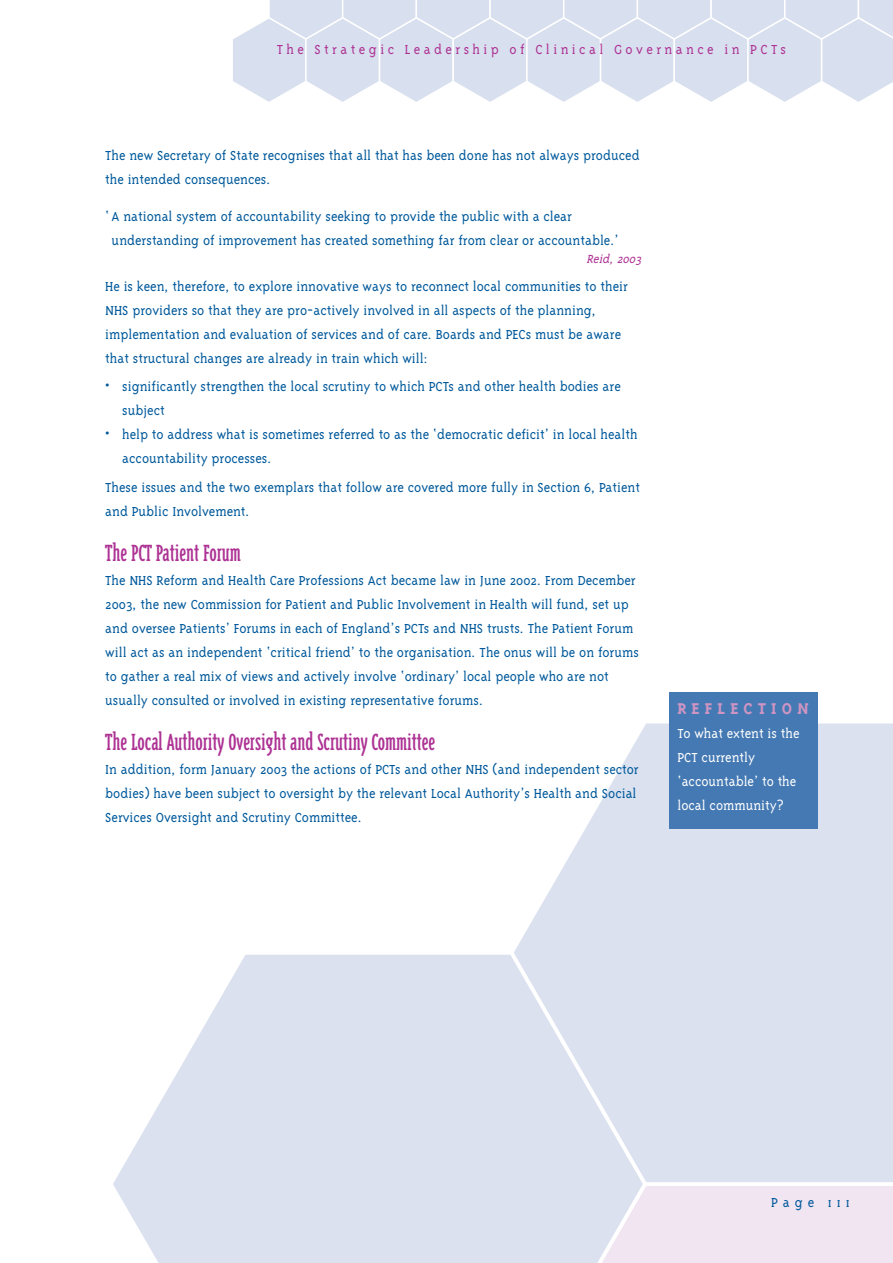
<style>
.page{position:relative;width:893px;height:1263px;background:#fff}
.page>*{position:absolute;margin:0;border:0;box-sizing:border-box;transform-origin:0 0}
.t1{font:27px "Triplex Cond Serif";color:#ad3294}
.t2{font:700 18px "Triplex Serif";letter-spacing:.285em;color:#ce95c3}
.t3{font:300 15px/24px "Triplex Serif";color:#00599b}
.t4{font:300 15px/24px "Triplex Serif";color:#fff}
.t5{font:300 15px "Triplex Serif";letter-spacing:.23em;color:#ad3294}
.t6{font:italic 300 13.5px "Triplex Serif";color:#ad3294}
</style>
<div class="page">
<div style="left:650px;top:1188px;width:242px;height:75px;background:#f1e5f1"></div>
<svg style="left:516px;top:720px;width:376px;height:468px;background:#dfe4f0"></svg>
<svg style="left:113px;top:949px;width:537px;height:314px;background:#dfe4f1"></svg>
<svg style="left:233px;top:0;width:659px;height:102px;background:#dde3f0"></svg>
<div style="left:669px;top:692px;width:148px;height:137px;background:#4579b3"></div>
<p class="t5" style="left:277px;top:43px;width:511px">The Strategic Leadership of Clinical Governance in PCTs</p>
<p class="t3" style="left:105px;top:144px;width:536px">The new Secretary of State recognises that all that has been done has not always produced the intended consequences.</p>
<p class="t3" style="left:112px;top:205px;width:508px;text-indent:-6px">‘ A national system of accountability seeking to provide the public with a clear understanding of improvement has created something far from clear or accountable.’</p>
<p class="t6" style="left:586px;top:253px;width:59px">Reid,2003</p>
<p class="t3" style="left:105px;top:276px;width:524px">He is keen, therefore, to explore innovative ways to reconnect local communities to their NHS providers so that they are pro-actively involved in all aspects of the planning, implementation and evaluation of services and of care. Boards and PECs must be aware that structural changes are already in train which will:</p>
<p class="t3" style="left:122px;top:376px;width:500px;text-indent:-17px">• significantly strengthen the local scrutiny to which PCTs and other health bodies are subject</p>
<p class="t3" style="left:122px;top:424px;width:516px;text-indent:-17px">• help to address what is sometimes referred to as the ‘democratic deficit’ in local health accountability processes.</p>
<p class="t3" style="left:105px;top:476px;width:536px">These issues and the two exemplars that follow are covered more fully in Section 6, Patient and Public Involvement.</p>
<h1 class="t1" style="left:105px;top:542px;width:137px">The PCT Patient Forum</h1>
<p class="t3" style="left:105px;top:569px;width:535px">The NHS Reform and Health Care Professions Act became law in June 2002. From December 2003, the new Commission for Patient and Public Involvement in Health will fund, set up and oversee Patients’ Forums in each of England’s PCTs and NHS trusts. The Patient Forum will act as an independent ‘critical friend’ to the organisation. The onus will be on forums to gather a real mix of views and actively involve ‘ordinary’ local people who are not usually consulted or involved in existing representative forums.</p>
<h1 class="t1" style="left:105px;top:731px;width:331px">The Local Authority Oversight and Scrutiny Committee</h1>
<p class="t3" style="left:105px;top:759px;width:535px">In addition, form January 2003 the actions of PCTs and other NHS (and independent sector bodies) have been subject to oversight by the relevant Local Authority’s Health and Social<br>Services Oversight and Scrutiny Committee.</p>
<p class="t2" style="left:677px;top:702px;width:133px">REFLECTION</p>
<p class="t4" style="left:677px;top:723px;width:123px">To what extent is the<br>PCT currently ‘accountable’ to the local community?</p>
<p class="t3" style="left:771px;top:1191px;width:80px">Page 111</p>
</div>
